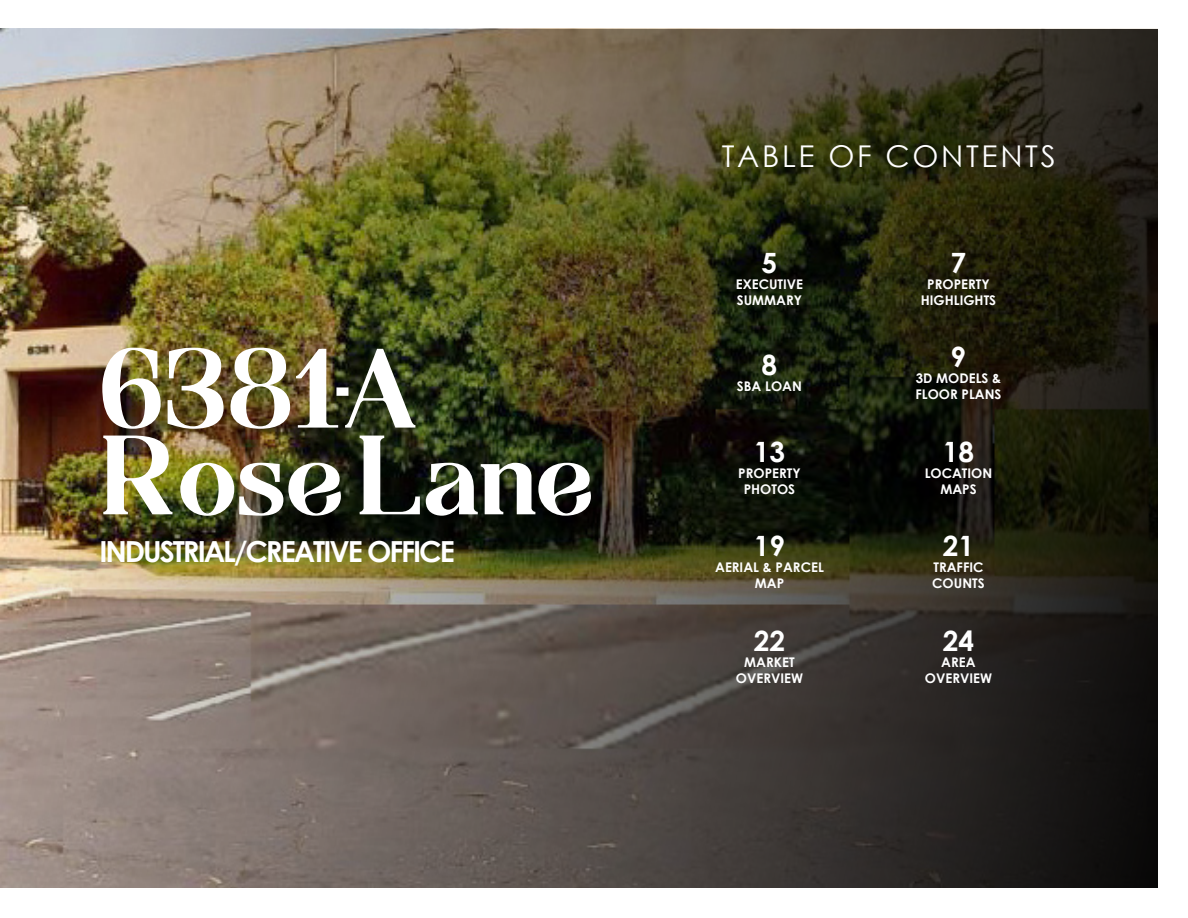
<style>
.page{position:relative;width:1188px;height:918px;background:#fff}
.page>*{position:absolute;margin:0;border:0;box-sizing:border-box;transform-origin:0 0}
.t1{font:98.4px/86.7px "Agne";color:#fff}
.t2{font:30px "Century Gothic";letter-spacing:.09em;color:#fff}
.t3{font:700 29.1px "Century Gothic";letter-spacing:-.07em;color:#fff}
.t4{font:700 28.05px "Century Gothic";color:#fff}
.t5{font:700 13.35px/16px "Century Gothic";color:#fff;text-align:center}
</style>
<div class="page">
<img style="left:0;top:29px;width:1157px;height:858px">
<div style="left:336px;top:387px;width:12px;height:9px;background:#fff"></div>
<h1 class="t1" style="left:99px;top:345px;width:496px">6381A<br>Rose Lane</h1>
<h3 class="t3" style="left:99px;top:529px;width:357px">INDUSTRIAL/CREATIVE OFFICE</h3>
<h2 class="t2" style="left:722px;top:135px;width:336px">TABLE OF CONTENTS</h2>
<h3 class="t4" style="left:762px;top:241px;width:17px">5</h3>
<p class="t5" style="left:736px;top:275px;width:69px;text-align:left">EXECUTIVE<br>SUMMARY</p>
<h3 class="t4" style="left:762px;top:344px;width:17px">8</h3>
<p class="t5" style="left:737px;top:378px;width:67px">SBA LOAN</p>
<h3 class="t4" style="left:754px;top:430px;width:33px">13</h3>
<p class="t5" style="left:738px;top:464px;width:64px">PROPERTY<br>PHOTOS</p>
<h3 class="t4" style="left:754px;top:525px;width:33px">19</h3>
<p class="t5" style="left:715px;top:559px;width:110px">AERIAL &amp; PARCEL<br>MAP</p>
<h3 class="t4" style="left:754px;top:619px;width:33px">22</h3>
<p class="t5" style="left:736px;top:653px;width:69px">MARKET<br>OVERVIEW</p>
<h3 class="t4" style="left:951px;top:241px;width:17px">7</h3>
<p class="t5" style="left:921px;top:275px;width:77px">PROPERTY<br>HIGHLIGHTS</p>
<h3 class="t4" style="left:951px;top:336px;width:17px">9</h3>
<p class="t5" style="left:915px;top:370px;width:88px;text-align:left">3D MODELS &amp;<br>FLOOR PLANS</p>
<h3 class="t4" style="left:943px;top:430px;width:33px">18</h3>
<p class="t5" style="left:925px;top:464px;width:69px">LOCATION<br>MAPS</p>
<h3 class="t4" style="left:943px;top:525px;width:33px">21</h3>
<p class="t5" style="left:932px;top:559px;width:54px;text-align:left">TRAFFIC<br>COUNTS</p>
<h3 class="t4" style="left:943px;top:619px;width:33px">24</h3>
<p class="t5" style="left:925px;top:653px;width:69px">AREA<br>OVERVIEW</p>
</div>
